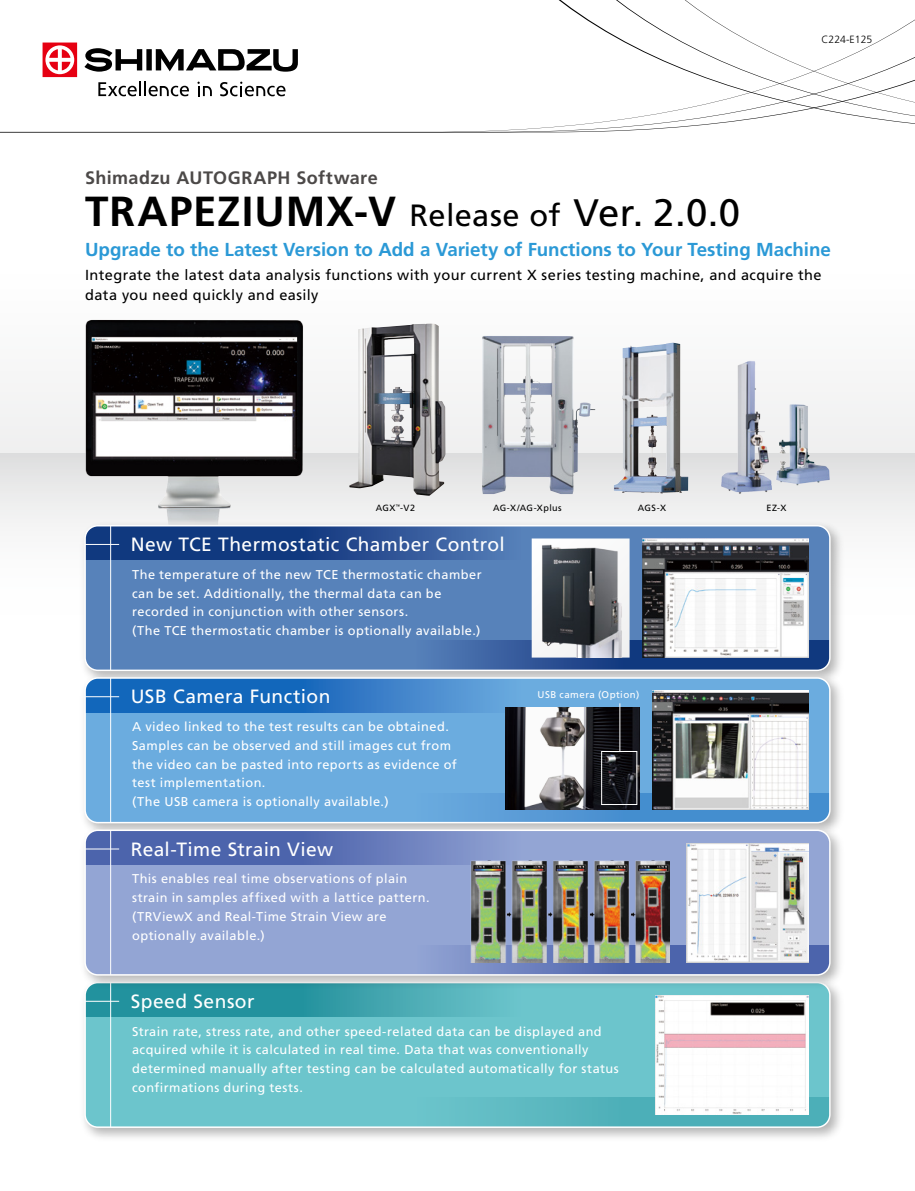
<style>
.page{position:relative;width:915px;height:1191px;background:#fff}
.page>*{position:absolute;margin:0;border:0;box-sizing:border-box;transform-origin:0 0}
.t1{font:700 42px "Frutiger LT Std";letter-spacing:.025em;color:#000}
.t2{font:38.25px "Frutiger LT Std";color:#000}
.t3{font:30.75px "Frutiger LT Std";letter-spacing:.01em;color:#000}
.t4{font:19.2px "Frutiger LT Std";letter-spacing:.02em;color:#fff}
.t5{font:700 18.75px "Frutiger LT Std";color:#2b99d6}
.t6{font:700 18px "Frutiger LT Std";letter-spacing:.025em;color:#4c4948}
.t7{font:14.55px/19.5px "Frutiger LT Std";letter-spacing:.03em;color:#000}
.t8{font:12.75px/18.8px "Frutiger LT Std";letter-spacing:.035em;color:#fff}
.t9{font:300 10.5px "Frutiger LT Std";color:#000}
.t10{font:9.75px "Frutiger LT Std";letter-spacing:.045em;color:#fff}
.t11{font:9px "Frutiger LT Std";letter-spacing:.03em;color:#000}
</style>
<div class="page">
<div style="left:0;top:453px;width:914px;height:166px;background:linear-gradient(to bottom,#dededf,#fff)"></div>
<img style="left:52px;top:320px;width:284px;height:299px">
<img style="left:75px;top:516px;width:772px;height:152px">
<div style="left:85px;top:526px;width:744px;height:142px;background:#5782ba"></div>
<svg style="left:85px;top:526px;width:435px;height:34px;background:#234a8d"></svg>
<svg style="left:416px;top:641px;width:413px;height:27px;background:#315796"></svg>
<div style="left:84px;top:525px;width:746px;height:146px;border:2px solid #fff;border-radius:13px"></div>
<hr style="left:110px;top:526px;width:1px;height:144px;background:#fff">
<hr style="left:85px;top:544px;width:34px;height:1px;background:#fff">
<img style="left:84px;top:668px;width:756px;height:153px">
<div style="left:85px;top:678px;width:744px;height:143px;background:#6bacdf"></div>
<svg style="left:85px;top:678px;width:435px;height:34px;background:#2b77c3"></svg>
<div style="left:416px;top:793px;width:413px;height:29px;background:linear-gradient(to right,#63a3db,#3c88cb)"></div>
<div style="left:84px;top:677px;width:746px;height:146px;border:2px solid #fff;border-radius:13px"></div>
<hr style="left:110px;top:678px;width:1px;height:144px;background:#fff">
<hr style="left:85px;top:696px;width:34px;height:1px;background:#fff">
<img style="left:84px;top:992px;width:756px;height:146px">
<div style="left:85px;top:992px;width:742px;height:135px;background:#6cc5cc"></div>
<svg style="left:87px;top:992px;width:433px;height:24px;background:#369fa9"></svg>
<div style="left:416px;top:1097px;width:413px;height:30px;background:linear-gradient(to right,#65bfc6,#46abb4)"></div>
<div style="left:84px;top:981px;width:746px;height:147px;border:2px solid #fff;border-radius:13px"></div>
<hr style="left:110px;top:982px;width:1px;height:145px;background:#fff">
<hr style="left:85px;top:1001px;width:34px;height:1px;background:#fff">
<img style="left:84px;top:821px;width:756px;height:171px">
<div style="left:85px;top:830px;width:744px;height:145px;background:#93a5d4"></div>
<svg style="left:85px;top:830px;width:435px;height:34px;background:#5e73b5"></svg>
<svg style="left:416px;top:945px;width:413px;height:30px;background:#697db9"></svg>
<div style="left:84px;top:829px;width:746px;height:146px;border:2px solid #fff;border-radius:13px"></div>
<hr style="left:110px;top:830px;width:1px;height:145px;background:#fff">
<hr style="left:85px;top:848px;width:34px;height:1px;background:#fff">
<img style="left:686px;top:843px;width:122px;height:119px">
<img style="left:464px;top:860px;width:205px;height:102px">
<img style="left:505px;top:708px;width:134px;height:102px">
<div style="left:601px;top:751px;width:36px;height:54px;border:1px solid #fff"></div>
<hr style="left:619px;top:703px;width:1px;height:48px;background:#fff">
<img style="left:652px;top:691px;width:156px;height:119px">
<img style="left:531px;top:538px;width:98px;height:119px">
<img style="left:349px;top:324px;width:96px;height:172px">
<img style="left:482px;top:336px;width:113px;height:158px">
<img style="left:613px;top:342px;width:59px;height:151px">
<img style="left:706px;top:361px;width:135px;height:137px">
<img style="left:92px;top:337px;width:204px;height:123px">
<img style="left:655px;top:995px;width:153px;height:119px">
<img style="left:642px;top:538px;width:166px;height:119px">
<svg style="left:0;top:42px;width:435px;height:90px"></svg>
<svg style="left:561px;top:0;width:353px;height:132px"></svg>
<h3 class="t6" style="left:85px;top:167px;width:294px">Shimadzu AUTOGRAPH Software</h3>
<h1 class="t1" style="left:85px;top:186px;width:312px">TRAPEZIUMX V-</h1>
<h3 class="t3" style="left:409px;top:197px;width:152px">Release of</h3>
<h2 class="t2" style="left:573px;top:190px;width:168px">Ver. 2.0.0</h2>
<p class="t9" style="left:821px;top:33px;width:52px">C224-E125</p>
<h3 class="t5" style="left:85px;top:238px;width:747px">Upgrade to the Latest Version to Add a Variety of Functions to Your Testing Machine</h3>
<p class="t7" style="left:85px;top:266px;width:737px">Integrate the latest data analysis functions with your current X series testing machine, and acquire the data you need quickly and easily</p>
<p class="t11" style="left:375px;top:502px;width:41px">AGX V -<sup>™</sup> 2</p>
<p class="t11" style="left:493px;top:502px;width:70px">AG X- /AG-Xplus</p>
<h3 class="t4" style="left:131px;top:533px;width:375px">New TCE Thermostatic Chamber Control</h3>
<p class="t8" style="left:132px;top:565px;width:351px">The temperature of the new TCE thermostatic chamber can be set. Additionally, the thermal data can be recorded in conjunction with other sensors.<br>(The TCE thermostatic chamber is optionally available (.</p>
<p class="t11" style="left:637px;top:502px;width:30px">AGS X-</p>
<h3 class="t4" style="left:131px;top:685px;width:201px">USB Camera Function</h3>
<p class="t8" style="left:132px;top:717px;width:326px">A video linked to the test results can be obtained.<br>Samples can be observed and still images cut from the video can be pasted into reports as evidence of test implementation.<br>(The USB camera is optionally available (.</p>
<h3 class="t4" style="left:131px;top:837px;width:204px">Real-Time Strain View</h3>
<p class="t8" style="left:132px;top:869px;width:299px">This enables real time observations of plain strain in samples affixed with a lattice pattern. (TRViewX and Real-Time Strain View are optionally available (.</p>
<p class="t10" style="left:537px;top:689px;width:103px">USB camera (Option(</p>
<h3 class="t4" style="left:131px;top:989px;width:125px">Speed Sensor</h3>
<p class="t8" style="left:132px;top:1022px;width:488px">Strain rate, stress rate, and other speed-related data can be displayed and acquired while it is calculated in real time. Data that was conventionally determined manually after testing can be calculated automatically for status confirmations during tests.</p>
<p class="t11" style="left:766px;top:502px;width:21px">EZ X-</p>
</div>
